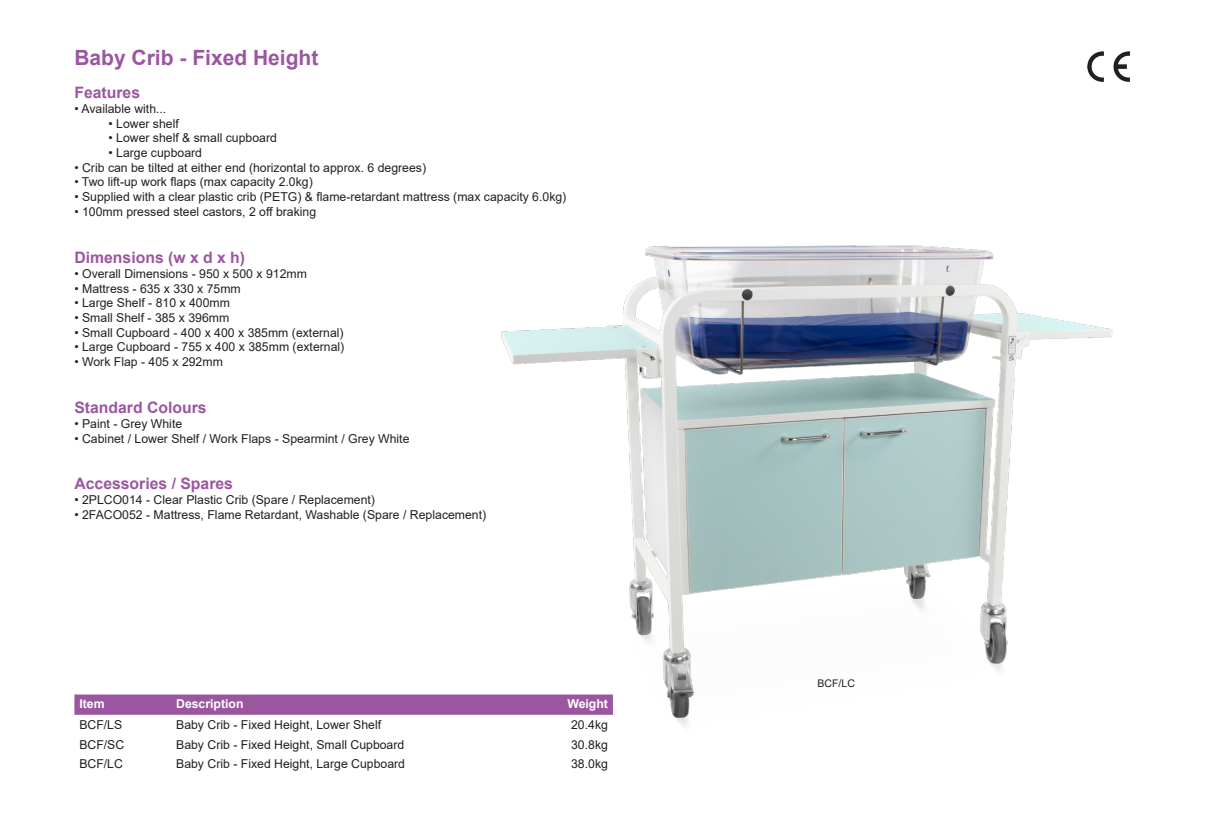
<style>
.page{position:relative;width:1206px;height:824px;background:#fff}
.page>*{position:absolute;margin:0;border:0;box-sizing:border-box;transform-origin:0 0}
.t1{font:700 21px "Arial";color:#9b56a0}
.t2{font:700 15.75px "Arial";color:#9b56a0}
.t3{font:12.25px "Arial";color:#231f20}
.t4{font:700 12.25px "Arial";color:#fff}
.t5{font:10.5px "Arial";color:#231f20}
</style>
<div class="page">
<img style="left:380px;top:245px;width:733px;height:482px">
<div style="left:74px;top:694px;width:539px;height:20px;background:#9b56a0"></div>
<img style="left:1087px;top:51px;width:44px;height:31px">
<p class="t1" style="left:74px;top:43px;width:245px">Baby Crib - Fixed Height</p>
<p class="t2" style="left:74px;top:81px;width:67px">Features</p>
<p class="t3" style="left:74px;top:100px;width:93px">• Available with...</p>
<p class="t3" style="left:108px;top:115px;width:72px">• Lower shelf</p>
<p class="t3" style="left:108px;top:129px;width:170px">• Lower shelf &amp; small cupboard</p>
<p class="t3" style="left:108px;top:144px;width:95px">• Large cupboard</p>
<p class="t3" style="left:74px;top:159px;width:353px">• Crib can be tilted at either end (horizontal to approx. 6 degrees)</p>
<p class="t3" style="left:74px;top:174px;width:240px">• Two lift-up work flaps (max capacity 2.0kg)</p>
<p class="t3" style="left:74px;top:188px;width:493px">• Supplied with a clear plastic crib (PETG) &amp; flame-retardant mattress (max capacity 6.0kg)</p>
<p class="t3" style="left:74px;top:203px;width:243px">• 100mm pressed steel castors, 2 off braking</p>
<p class="t2" style="left:74px;top:246px;width:172px">Dimensions (w x d x h)</p>
<p class="t3" style="left:74px;top:265px;width:234px">• Overall Dimensions - 950 x 500 x 912mm</p>
<p class="t3" style="left:74px;top:280px;width:168px">• Mattress - 635 x 330 x 75mm</p>
<p class="t3" style="left:74px;top:294px;width:157px">• Large Shelf - 810 x 400mm</p>
<p class="t3" style="left:74px;top:309px;width:156px">• Small Shelf - 385 x 396mm</p>
<p class="t3" style="left:74px;top:324px;width:271px">• Small Cupboard - 400 x 400 x 385mm (external)</p>
<p class="t3" style="left:74px;top:339px;width:271px">• Large Cupboard - 755 x 400 x 385mm (external)</p>
<p class="t3" style="left:74px;top:353px;width:150px">• Work Flap - 405 x 292mm</p>
<p class="t2" style="left:74px;top:396px;width:134px">Standard Colours</p>
<p class="t3" style="left:74px;top:415px;width:109px">• Paint - Grey White</p>
<p class="t3" style="left:74px;top:429px;width:336px">• Cabinet / Lower Shelf / Work Flaps - Spearmint / Grey White</p>
<p class="t2" style="left:74px;top:472px;width:160px">Accessories / Spares</p>
<p class="t3" style="left:74px;top:491px;width:302px">• 2PLCO014 - Clear Plastic Crib (Spare / Replacement)</p>
<p class="t3" style="left:74px;top:506px;width:413px">• 2FACO052 - Mattress, Flame Retardant, Washable (Spare / Replacement)</p>
<p class="t4" style="left:79px;top:695px;width:27px">Item</p>
<p class="t4" style="left:176px;top:695px;width:69px">Description</p>
<p class="t4" style="left:567px;top:695px;width:42px">Weight</p>
<p class="t3" style="left:79px;top:715px;width:44px">BCF/LS</p>
<p class="t3" style="left:176px;top:715px;width:206px">Baby Crib - Fixed Height, Lower Shelf</p>
<p class="t3" style="left:571px;top:715px;width:38px">20.4kg</p>
<p class="t3" style="left:79px;top:735px;width:46px">BCF/SC</p>
<p class="t3" style="left:176px;top:735px;width:230px">Baby Crib - Fixed Height, Small Cupboard</p>
<p class="t3" style="left:571px;top:735px;width:38px">30.8kg</p>
<p class="t3" style="left:79px;top:755px;width:45px">BCF/LC</p>
<p class="t3" style="left:176px;top:755px;width:230px">Baby Crib - Fixed Height, Large Cupboard</p>
<p class="t3" style="left:571px;top:755px;width:38px">38.0kg</p>
<p class="t5" style="left:817px;top:676px;width:39px">BCF/LC</p>
</div>
